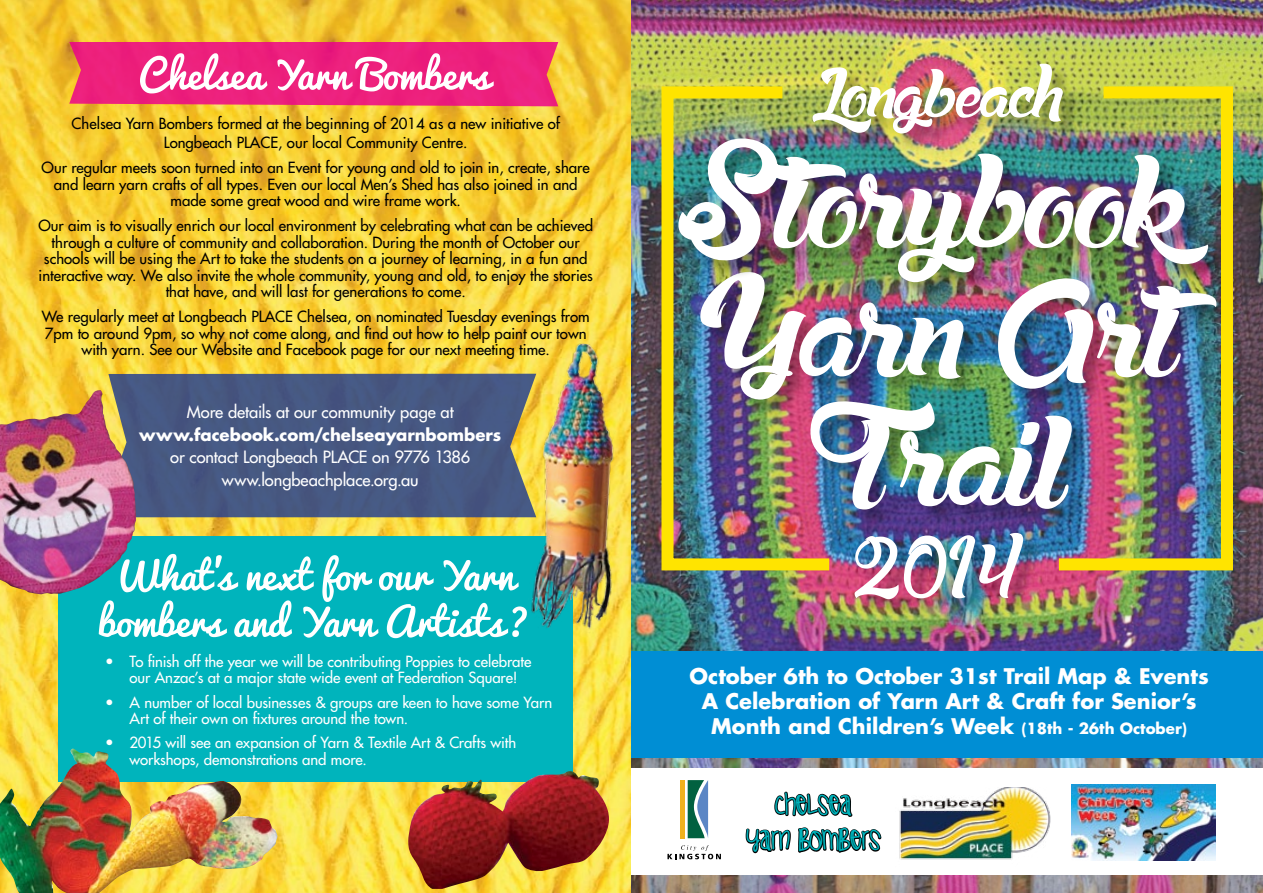
<style>
.page{position:relative;width:1263px;height:893px;background:#fff}
.page>*{position:absolute;margin:0;border:0;box-sizing:border-box;transform-origin:0 0}
.t1{font:29.4px/35.2px "I Cant Stop Thinkin Of You";color:#00b4bc;text-align:center}
.t2{font:700 21px/25.2px "Futura";color:#fff;text-align:center}
.t3{font:16.5px/22.5px "Futura";letter-spacing:-.005em;color:#fff;text-align:center}
.t4{font:700 16.5px "Futura";color:#fff}
.t5{font:15px/16.5px "Futura";color:#000;text-align:center}
.t6{font:15px/16.5px "Futura";letter-spacing:-.005em;color:#fff}
.s1{font-size:15px}
</style>
<div class="page">
<img style="left:0;top:0;width:1263px;height:893px">
<div style="left:631px;top:651px;width:632px;height:107px;background:#008ed4"></div>
<div style="left:631px;top:768px;width:632px;height:106px;background:#fff"></div>
<img style="left:899px;top:788px;width:152px;height:72px">
<img style="left:1071px;top:785px;width:144px;height:75px">
<svg style="left:688px;top:780px;width:20px;height:58px"></svg>
<hr style="left:680px;top:780px;width:4px;height:58px;background:#f1b11d">
<svg style="left:667px;top:845px;width:54px;height:14px"></svg>
<svg style="left:744px;top:758px;width:139px;height:125px"></svg>
<div style="left:58px;top:537px;width:515px;height:245px;background:#00b4bc"></div>
<div style="left:857px;top:535px;width:184px;height:83px;background:#000;opacity:.3"></div>
<img style="left:854px;top:533px;width:169px;height:66px">
<div style="left:813px;top:403px;width:277px;height:125px;background:#000;opacity:.3"></div>
<img style="left:841px;top:418px;width:206px;height:91px">
<div style="left:702px;top:274px;width:533px;height:144px;background:#000;opacity:.3"></div>
<img style="left:841px;top:301px;width:206px;height:99px">
<div style="left:681px;top:140px;width:545px;height:161px;background:#000;opacity:.3"></div>
<img style="left:841px;top:152px;width:206px;height:130px">
<div style="left:815px;top:65px;width:266px;height:87px;background:#000;opacity:.3"></div>
<img style="left:812px;top:64px;width:251px;height:70px">
<img style="left:655px;top:80px;width:186px;height:496px">
<img style="left:1047px;top:80px;width:192px;height:496px">
<div style="left:100px;top:374px;width:408px;height:143px;background:#475982"></div>
<img style="left:508px;top:339px;width:142px;height:297px">
<img style="left:0;top:390px;width:136px;height:204px">
<img style="left:0;top:749px;width:277px;height:144px">
<img style="left:408px;top:771px;width:201px;height:118px">
<svg style="left:99px;top:554px;width:428px;height:84px"></svg>
<svg style="left:69px;top:42px;width:489px;height:64px;background:#ef458c"></svg>
<p class="t5" style="left:72px;top:113px;width:490px;line-height:19.5px">Chelsea Yarn Bombers formed at the beginning of 2014 as a new initiative of<br>Longbeach PLACE, our local Community Centre.</p>
<p class="t5" style="left:42px;top:159px;width:550px">Our regular meets soon turned into an Event for young and old to join in, create, share and learn yarn crafts of all types. Even our local Men’s Shed has also joined in and made some great wood and wire frame work.</p>
<p class="t5" style="left:38px;top:217px;width:556px">Our aim is to visually enrich our local environment by celebrating what can be achieved through a culture of community and collaboration. During the month of October our schools will be using the Art to take the students on a journey of learning, in a fun and interactive way. We also invite the whole community, young and old, to enjoy the stories that have, and will last for generations to come.</p>
<p class="t5" style="left:42px;top:308px;width:550px">We regularly meet at Longbeach PLACE Chelsea, on nominated Tuesday evenings from<br>7pm to around 9pm, so why not come along, and find out how to help paint our town with yarn. See our Website and Facebook page for our next meeting time.</p>
<p class="t3" style="left:187px;top:401px;width:268px">More details at our community page at</p>
<p class="t4" style="left:139px;top:423px;width:364px">www.facebook.com/chelseayarnbombers</p>
<p class="t3" style="left:170px;top:446px;width:302px">or contact Longbeach PLACE on 9776 1386 www.longbeachplace.org.au</p>
<p class="t6" style="left:129px;top:653px;width:404px;text-indent:-24px">• To finish off the year we will be contributing Poppies to celebrate our Anzac’s at a major state wide event at Federation Square!</p>
<p class="t6" style="left:129px;top:694px;width:424px;text-indent:-24px">• A number of local businesses &amp; groups are keen to have some Yarn<br>Art of their own on fixtures around the town.</p>
<p class="t6" style="left:129px;top:734px;width:388px;text-indent:-24px">• 2015 will see an expansion of Yarn &amp; Textile Art &amp; Crafts with workshops, demonstrations and more.</p>
<h2 class="t2" style="left:689px;top:663px;width:521px">October 6th to October 31st Trail Map &amp; Events<br>A Celebration of Yarn Art &amp; Craft for Senior’s<br>Month and Children’s Week <span class="s1">(18th - 26th October)</span></h2>
<h1 class="t1" style="left:746px;top:786px;width:135px">Chelsea<br>Yarn Bombers</h1>
</div>
